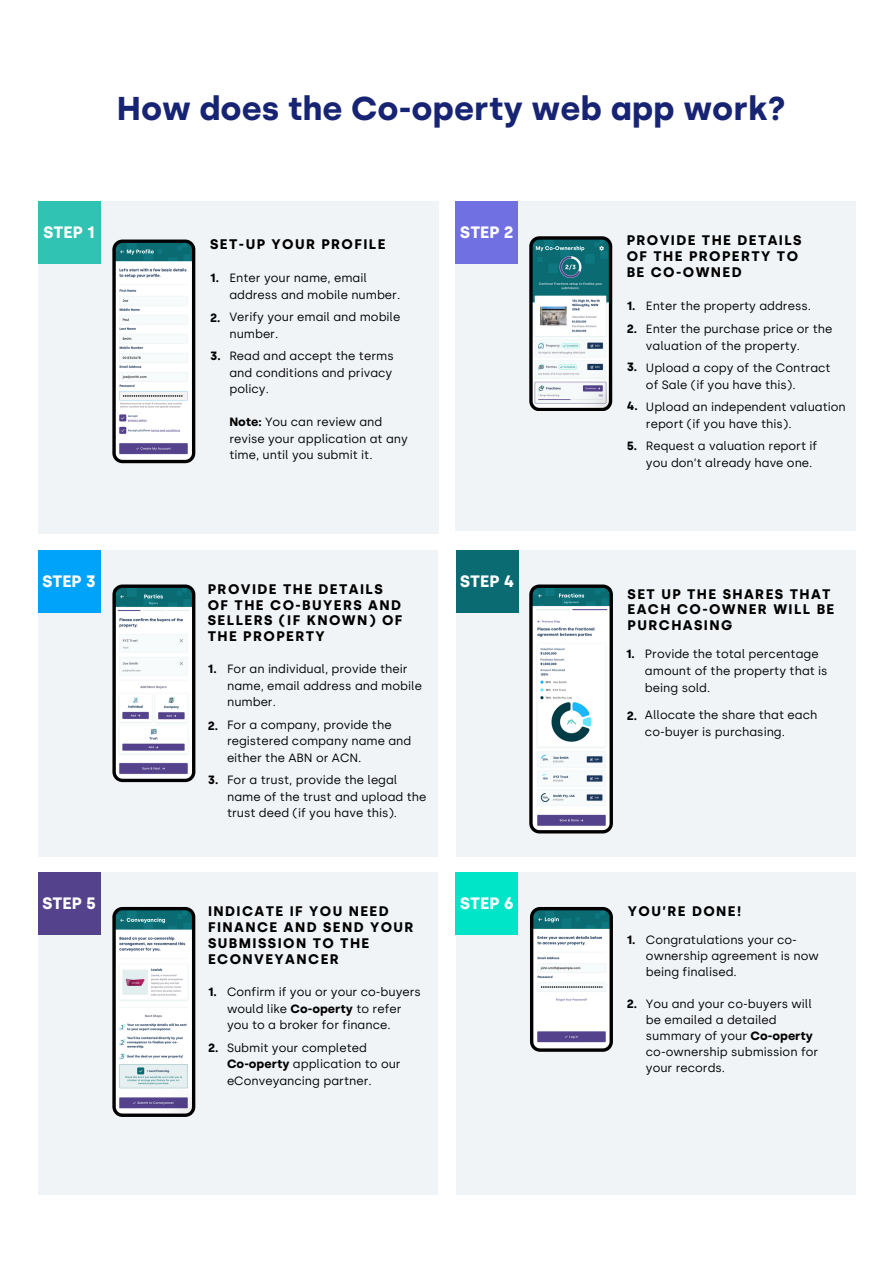
<style>
.page{position:relative;width:894px;height:1284px;background:#fff}
.page>*{position:absolute;margin:0;border:0;box-sizing:border-box;transform-origin:0 0}
.t1{font:700 33px "Silka";color:#172473}
.t2{font:700 16.5px "Silka";color:#fff}
.t3{font:700 13.95px/15.8px "Silka";letter-spacing:.1em;color:#000}
.t4{font:12px/16.5px "Silka";color:#000}
.t5{font:700 12px/23px "Silka";color:#000}
.s1{font-weight:700}
</style>
<div class="page">
<div style="left:38px;top:201px;width:400px;height:333px;background:#f1f4f7"></div>
<div style="left:455px;top:201px;width:400px;height:330px;background:#f1f4f7"></div>
<div style="left:38px;top:872px;width:400px;height:323px;background:#f1f4f7"></div>
<div style="left:38px;top:550px;width:400px;height:306px;background:#f1f4f7"></div>
<div style="left:455px;top:872px;width:400px;height:323px;background:#f1f4f7"></div>
<div style="left:456px;top:550px;width:399px;height:306px;background:#f1f4f7"></div>
<div style="left:38px;top:201px;width:62px;height:62px;background:#30c2b2"></div>
<div style="left:455px;top:201px;width:62px;height:62px;background:#7070e3"></div>
<div style="left:456px;top:550px;width:62px;height:62px;background:#0a6b73"></div>
<div style="left:38px;top:550px;width:62px;height:62px;background:#00a3fa"></div>
<div style="left:455px;top:872px;width:63px;height:62px;background:#00e5c7"></div>
<div style="left:38px;top:872px;width:62px;height:62px;background:#54428c"></div>
<svg style="left:112px;top:907px;width:83px;height:210px"></svg>
<svg style="left:112px;top:584px;width:83px;height:198px"></svg>
<svg style="left:112px;top:239px;width:83px;height:224px"></svg>
<svg style="left:530px;top:907px;width:82px;height:144px"></svg>
<svg style="left:529px;top:584px;width:83px;height:249px"></svg>
<svg style="left:529px;top:236px;width:83px;height:175px"></svg>
<h1 class="t1" style="left:117px;top:88px;width:670px">How does the Co-operty web app work?</h1>
<h2 class="t2" style="left:43px;top:222px;width:53px">STEP 1</h2>
<h2 class="t2" style="left:460px;top:222px;width:55px">STEP 2</h2>
<p class="t3" style="left:210px;top:236px;width:177px">SET-UP YOUR PROFILE</p>
<p class="t4" style="left:229px;top:270px;width:172px">Enter your name, email address and mobile number.</p>
<p class="t4" style="left:229px;top:309px;width:172px">Verify your email and mobile number.</p>
<p class="t4" style="left:229px;top:348px;width:166px;text-align:justify">Read and accept the terms and conditions and privacy policy.</p>
<p class="t4" style="left:229px;top:414px;width:180px"><span class="s1">Note:</span> You can review and revise your application at any time, until you submit it.</p>
<p class="t5" style="left:210px;top:267px;width:10px">1.</p>
<p class="t5" style="left:210px;top:306px;width:12px">2.</p>
<p class="t5" style="left:210px;top:344px;width:12px">3.</p>
<h2 class="t2" style="left:42px;top:571px;width:55px">STEP 3</h2>
<h2 class="t2" style="left:460px;top:571px;width:56px">STEP 4</h2>
<p class="t3" style="left:208px;top:581px;width:196px">PROVIDE THE DETAILS<br>OF THE CO-BUYERS AND<br>SELLERS (IF KNOWN) OF<br>THE PROPERTY</p>
<p class="t4" style="left:227px;top:661px;width:196px">For an individual, provide their name, email address and mobile number.</p>
<p class="t4" style="left:227px;top:716px;width:186px">For a company, provide the registered company name and either the ABN or ACN.</p>
<p class="t4" style="left:227px;top:772px;width:201px">For a trust, provide the legal name of the trust and upload the trust deed (if you have this).</p>
<p class="t5" style="left:208px;top:658px;width:10px">1.</p>
<p class="t5" style="left:208px;top:714px;width:12px">2.</p>
<p class="t5" style="left:208px;top:768px;width:12px">3.</p>
<h2 class="t2" style="left:42px;top:893px;width:55px">STEP 5</h2>
<h2 class="t2" style="left:460px;top:893px;width:55px">STEP 6</h2>
<p class="t3" style="left:208px;top:903px;width:207px">INDICATE IF YOU NEED<br>FINANCE AND SEND YOUR<br>SUBMISSION TO THE<br>ECONVEYANCER</p>
<p class="t4" style="left:227px;top:983px;width:195px">Confirm if you or your co-buyers would like <span class="s1">Co-operty</span> to refer you to a broker for finance.</p>
<p class="t4" style="left:227px;top:1039px;width:175px">Submit your completed<br><span class="s1">Co-operty</span> application to our eConveyancing partner.</p>
<p class="t5" style="left:208px;top:980px;width:10px">1.</p>
<p class="t5" style="left:208px;top:1036px;width:12px">2.</p>
<p class="t3" style="left:626px;top:232px;width:176px">PROVIDE THE DETAILS<br>OF THE PROPERTY TO<br>BE CO-OWNED</p>
<p class="t4" style="left:645px;top:295px;width:188px;line-height:22.5px">Enter the property address.<br>Enter the purchase price or the</p>
<p class="t4" style="left:645px;top:334px;width:186px;line-height:22.5px">valuation of the property.<br>Upload a copy of the Contract</p>
<p class="t4" style="left:645px;top:373px;width:201px;line-height:22.5px">of Sale (if you have this).<br>Upload an independent valuation</p>
<p class="t4" style="left:645px;top:412px;width:173px;line-height:22.5px">report (if you have this).<br>Request a valuation report if</p>
<p class="t4" style="left:645px;top:454px;width:168px">you don’t already have one.</p>
<p class="t5" style="left:626px;top:294px;width:12px">1.<br>2.</p>
<p class="t5" style="left:626px;top:355px;width:12px">3.</p>
<p class="t5" style="left:626px;top:395px;width:12px">4.</p>
<p class="t5" style="left:626px;top:434px;width:12px">5.</p>
<p class="t3" style="left:627px;top:586px;width:208px">SET UP THE SHARES THAT<br>EACH CO-OWNER WILL BE<br>PURCHASING</p>
<p class="t4" style="left:644px;top:646px;width:184px">Provide the total percentage amount of the property that is being sold.</p>
<p class="t4" style="left:644px;top:706px;width:174px">Allocate the share that each co-buyer is purchasing.</p>
<p class="t5" style="left:626px;top:643px;width:10px">1.</p>
<p class="t5" style="left:626px;top:704px;width:12px">2.</p>
<p class="t3" style="left:627px;top:903px;width:115px">YOU’RE DONE!</p>
<p class="t5" style="left:626px;top:928px;width:10px">1.</p>
<p class="t5" style="left:626px;top:992px;width:12px">2.</p>
<p class="t4" style="left:645px;top:931px;width:174px;line-height:16px">Congratulations your co&shy;ownership agreement is now being finalised.</p>
<p class="t4" style="left:645px;top:995px;width:174px;line-height:16px">You and your co-buyers will be emailed a detailed summary of your <span class="s1">Co-operty </span>co-ownership submission for your records.</p>
</div>
